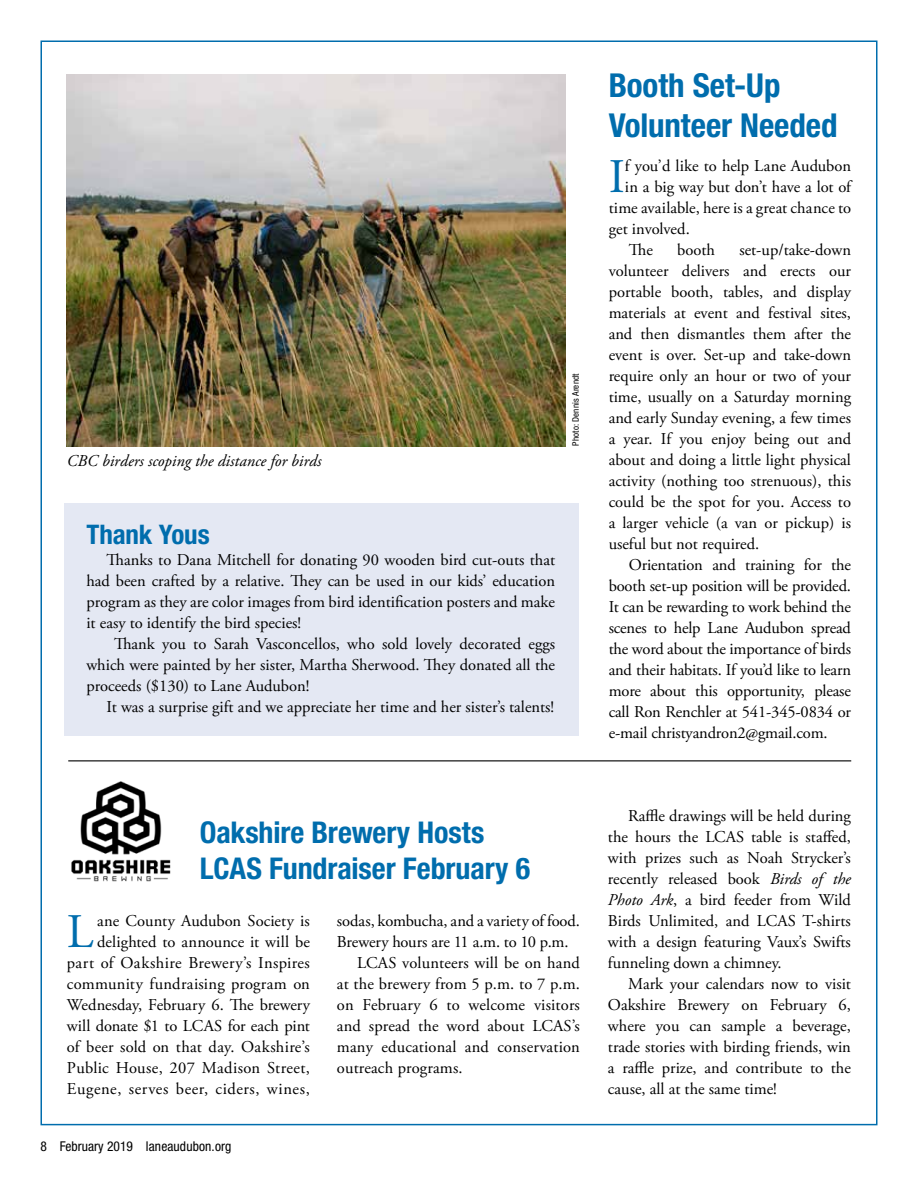
<style>
.page{position:relative;width:918px;height:1188px;background:#fff}
.page>*{position:absolute;margin:0;border:0;box-sizing:border-box;transform-origin:0 0}
.t1{font:48.15px "Adobe Garamond Pro";color:#006dad}
.t2{font:700 condensed 33px/39.6px "Helvetica Neue LT Std";color:#006dad}
.t3{font:700 condensed 30px/36px "Helvetica Neue LT Std";letter-spacing:-.005em;color:#006dad}
.t4{font:700 condensed 27px "Helvetica Neue LT Std";letter-spacing:-.005em;color:#006dad}
.t5{font:16.5px/21px "Adobe Garamond Pro";color:#000;text-align:justify}
.t6{font:italic 16.5px "Adobe Garamond Pro";color:#000}
.t7{font:condensed 13.5px "Helvetica Neue LT Std";letter-spacing:.01em;color:#000}
.t8{font:condensed 9px "Helvetica Neue LT Std";letter-spacing:.02em;color:#000}
.s1{font-style:italic}
</style>
<div class="page">
<div style="left:65px;top:503px;width:514px;height:233px;background:#e4e8f3"></div>
<hr style="left:68px;top:760px;width:783px;height:1px;background:#000">
<img style="left:67px;top:75px;width:499px;height:371px">
<img style="left:71px;top:781px;width:100px;height:101px">
<p class="t6" style="left:67px;top:451px;width:256px">CBC birders scoping the distance for birds</p>
<p class="t8" style="left:570px;top:446px;width:74px;rotate:-90deg">Photo: Dennis Arendt</p>
<h3 class="t4" style="left:86px;top:519px;width:125px">Thank Yous</h3>
<p class="t5" style="left:86px;top:550px;width:470px;text-indent:20px">Thanks to Dana Mitchell for donating 90 wooden bird cut-outs that had been crafted by a relative. They can be used in our kids’ education program as they are color images from bird identification posters and make it easy to identify the bird species!</p>
<p class="t5" style="left:86px;top:634px;width:470px;text-indent:28px">Thank you to Sarah Vasconcellos, who sold lovely decorated eggs which were painted by her sister, Martha Sherwood. They donated all the proceeds ($130) to Lane Audubon!</p>
<p class="t5" style="left:107px;top:697px;width:449px">It was a surprise gift and we appreciate her time and her sister’s talents!</p>
<h3 class="t3" style="left:200px;top:814px;width:332px">Oakshire Brewery Hosts<br>LCAS Fundraiser February 6</h3>
<p class="t5" style="left:67px;top:911px;width:245px;text-align:right">ane County Audubon Society is delighted to announce it will be part of Oakshire Brewery’s Inspires community fundraising program on Wednesday, February 6. The brewery will donate $1 to LCAS for each pint of beer sold on that day. Oakshire’s Public House, 207 Madison Street, Eugene, serves beer, ciders, wines,</p>
<p class="t5" style="left:337px;top:911px;width:244px">sodas, kombucha, and a variety of food.</p>
<h1 class="t1" style="left:67px;top:903px;width:28px">L</h1>
<p class="t5" style="left:337px;top:932px;width:233px">Brewery hours are 11 a.m. to 10 p.m.</p>
<p class="t5" style="left:357px;top:953px;width:224px">LCAS volunteers will be on hand</p>
<p class="t5" style="left:337px;top:974px;width:245px">at the brewery from 5 p.m. to 7 p.m.</p>
<p class="t5" style="left:337px;top:995px;width:245px">on February 6 to welcome visitors</p>
<p class="t5" style="left:337px;top:1016px;width:244px">and spread the word about LCAS’s</p>
<p class="t5" style="left:337px;top:1037px;width:245px">many educational and conservation</p>
<p class="t5" style="left:337px;top:1058px;width:127px">outreach programs.</p>
<p class="t7" style="left:40px;top:1138px;width:193px">8 February 2019 laneaudubon.org</p>
<h2 class="t2" style="left:609px;top:65px;width:231px">Booth Set-Up<br>Volunteer Needed</h2>
<h1 class="t1" style="left:609px;top:148px;width:18px">I</h1>
<p class="t5" style="left:625px;top:156px;width:228px">f you’d like to help Lane Audubon</p>
<p class="t5" style="left:625px;top:177px;width:228px">in a big way but don’t have a lot of</p>
<p class="t5" style="left:609px;top:198px;width:244px">time available, here is a great chance to</p>
<p class="t5" style="left:609px;top:219px;width:83px">get involved.</p>
<p class="t5" style="left:629px;top:240px;width:26px">The</p>
<p class="t5" style="left:677px;top:240px;width:39px">booth</p>
<p class="t5" style="left:609px;top:240px;width:244px;text-indent:131px">set-up/take-down volunteer delivers and erects our portable booth, tables, and display materials at event and festival sites, and then dismantles them after the event is over. Set-up and take-down require only an hour or two of your time, usually on a Saturday morning and early Sunday evening, a few times a year. If you enjoy being out and about and doing a little light physical activity (nothing too strenuous), this could be the spot for you. Access to a larger vehicle (a van or pickup) is useful but not required.</p>
<p class="t5" style="left:609px;top:555px;width:244px;text-indent:20px">Orientation and training for the booth set-up position will be provided.<br>It can be rewarding to work behind the scenes to help Lane Audubon spread the word about the importance of birds and their habitats. If you’d like to learn more about this opportunity, please call Ron Renchler at 541-345-0834 or e-mail christyandron2@gmail.com.</p>
<p class="t5" style="left:608px;top:806px;width:245px;text-indent:20px">Raffle drawings will be held during the hours the LCAS table is staffed, with prizes such as Noah Strycker’s recently released book <span class="s1">Birds of the Photo Ark</span>, a bird feeder from Wild Birds Unlimited, and LCAS T-shirts with a design featuring Vaux’s Swifts funneling down a chimney.</p>
<p class="t5" style="left:608px;top:974px;width:245px;text-indent:20px">Mark your calendars now to visit Oakshire Brewery on February 6, where you can sample a beverage, trade stories with birding friends, win a raffle prize, and contribute to the cause, all at the same time!</p>
</div>
